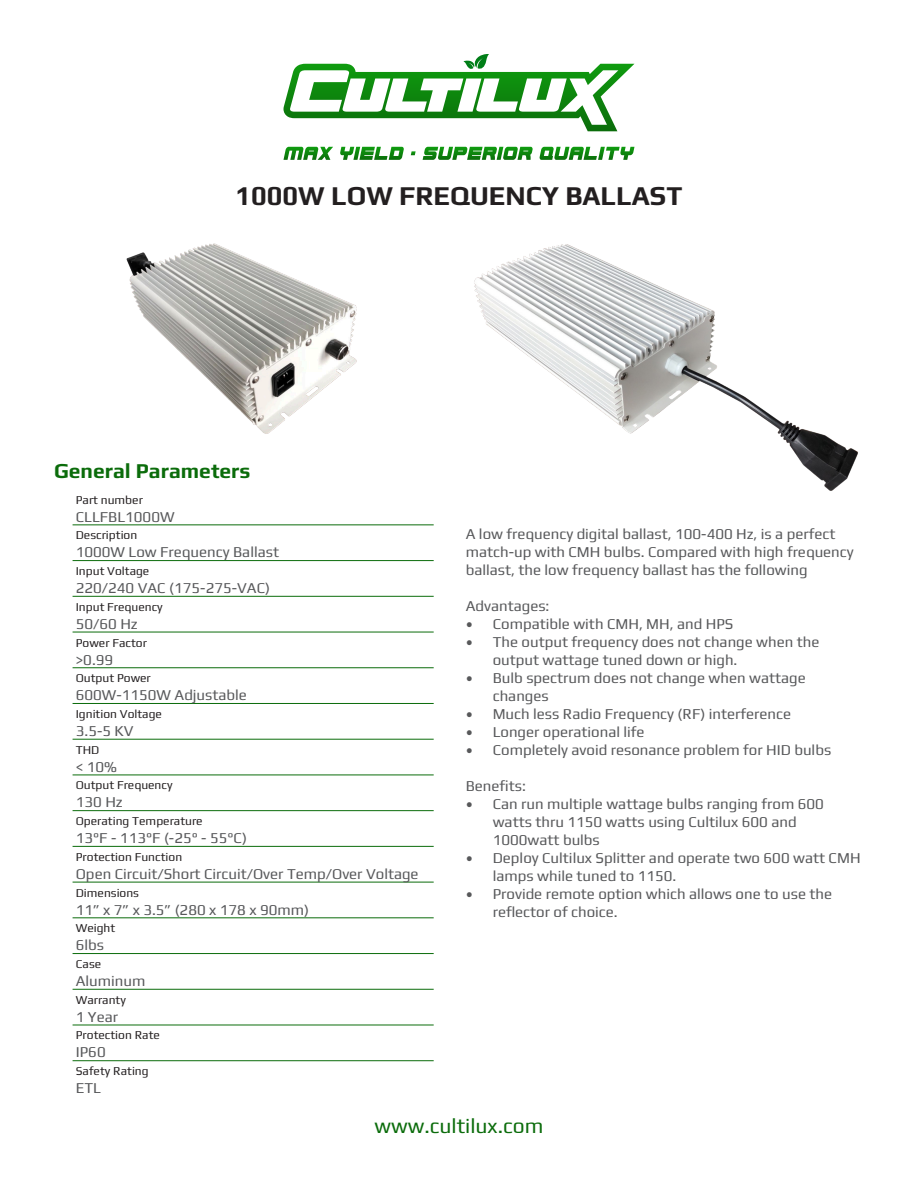
<style>
.page{position:relative;width:918px;height:1188px;background:#fff}
.page>*{position:absolute;margin:0;border:0;box-sizing:border-box;transform-origin:0 0}
.t1{font:700 27px "Play";color:#231f20}
.t2{font:700 21px "Play";color:#0b6c0b}
.t3{font:21px "Play";color:#0b6c0b}
.V{font:15px/18px "Play";color:#57585a}
.t4{font:12px "Play";color:#231f20}
</style>
<div class="page">
<svg style="left:411px;top:151px;width:5px;height:4px"></svg>
<svg style="left:284px;top:147px;width:49px;height:13px"></svg>
<svg style="left:340px;top:147px;width:64px;height:13px"></svg>
<svg style="left:423px;top:147px;width:110px;height:13px"></svg>
<svg style="left:540px;top:147px;width:94px;height:13px"></svg>
<svg style="left:284px;top:54px;width:350px;height:77px"></svg>
<hr style="left:73px;top:524px;width:361px;height:1px;background:#0b6c0b">
<hr style="left:73px;top:560px;width:361px;height:1px;background:#0b6c0b">
<hr style="left:73px;top:596px;width:361px;height:1px;background:#0b6c0b">
<hr style="left:73px;top:632px;width:361px;height:1px;background:#0b6c0b">
<hr style="left:73px;top:667px;width:361px;height:1px;background:#0b6c0b">
<hr style="left:73px;top:703px;width:361px;height:1px;background:#0b6c0b">
<hr style="left:73px;top:739px;width:361px;height:1px;background:#0b6c0b">
<hr style="left:73px;top:775px;width:361px;height:1px;background:#0b6c0b">
<hr style="left:73px;top:810px;width:361px;height:1px;background:#0b6c0b">
<hr style="left:73px;top:846px;width:361px;height:1px;background:#0b6c0b">
<hr style="left:73px;top:882px;width:361px;height:1px;background:#0b6c0b">
<hr style="left:73px;top:917px;width:361px;height:1px;background:#0b6c0b">
<hr style="left:73px;top:953px;width:361px;height:1px;background:#0b6c0b">
<hr style="left:73px;top:989px;width:361px;height:1px;background:#0b6c0b">
<hr style="left:73px;top:1025px;width:361px;height:1px;background:#0b6c0b">
<hr style="left:73px;top:1060px;width:361px;height:1px;background:#0b6c0b">
<img style="left:126px;top:243px;width:231px;height:191px">
<img style="left:474px;top:244px;width:384px;height:247px">
<p class="t1" style="left:236px;top:177px;width:448px">1000W LOW FREQUENCY BALLAST</p>
<p class="t2" style="left:54px;top:456px;width:198px">General Parameters</p>
<p class="t4" style="left:76px;top:491px;width:69px">Part number</p>
<p class="V" style="left:76px;top:507px;width:100px">CLLFBL1000W</p>
<p class="t4" style="left:76px;top:527px;width:63px">Description</p>
<p class="V" style="left:76px;top:542px;width:205px">1000W Low Frequency Ballast</p>
<p class="t4" style="left:76px;top:563px;width:75px">Input Voltage</p>
<p class="V" style="left:76px;top:578px;width:196px">220/240 VAC (175-275-VAC)</p>
<p class="t4" style="left:76px;top:598px;width:89px">Input Frequency</p>
<p class="V" style="left:76px;top:614px;width:63px">50/60 Hz</p>
<p class="t4" style="left:76px;top:634px;width:73px">Power Factor</p>
<p class="V" style="left:76px;top:649px;width:39px">&gt;0.99</p>
<p class="t4" style="left:76px;top:670px;width:77px">Output Power</p>
<p class="V" style="left:76px;top:685px;width:173px">600W-1150W Adjustable</p>
<p class="t4" style="left:76px;top:706px;width:88px">Ignition Voltage</p>
<p class="V" style="left:76px;top:721px;width:59px">3.5-5 KV</p>
<p class="t4" style="left:76px;top:741px;width:25px">THD</p>
<p class="V" style="left:76px;top:757px;width:43px">&lt; 10%</p>
<p class="t4" style="left:76px;top:777px;width:98px">Output Frequency</p>
<p class="V" style="left:76px;top:792px;width:48px">130 Hz</p>
<p class="t4" style="left:76px;top:813px;width:128px">Operating Temperature</p>
<p class="V" style="left:76px;top:828px;width:173px">13°F - 113°F (-25° - 55°C)</p>
<p class="t4" style="left:76px;top:848px;width:108px">Protection Function</p>
<p class="V" style="left:76px;top:864px;width:344px">Open Circuit/Short Circuit/Over Temp/Over Voltage</p>
<p class="t4" style="left:76px;top:884px;width:65px">Dimensions</p>
<p class="V" style="left:76px;top:899px;width:235px">11” x 7” x 3.5” (280 x 178 x 90mm)</p>
<p class="t4" style="left:76px;top:920px;width:41px">Weight</p>
<p class="V" style="left:76px;top:935px;width:30px">6lbs</p>
<p class="t4" style="left:76px;top:956px;width:27px">Case</p>
<p class="V" style="left:76px;top:971px;width:71px">Aluminum</p>
<p class="t4" style="left:76px;top:991px;width:52px">Warranty</p>
<p class="V" style="left:76px;top:1007px;width:44px">1 Year</p>
<p class="t4" style="left:76px;top:1027px;width:86px">Protection Rate</p>
<p class="V" style="left:76px;top:1042px;width:31px">IP60</p>
<p class="t4" style="left:76px;top:1063px;width:74px">Safety Rating</p>
<p class="V" style="left:76px;top:1078px;width:27px">ETL</p>
<p class="V" style="left:466px;top:524px;width:390px">A low frequency digital ballast, 100-400 Hz, is a perfect match-up with CMH bulbs. Compared with high frequency ballast, the low frequency ballast has the following</p>
<p class="V" style="left:466px;top:596px;width:85px">Advantages:</p>
<p class="V" style="left:466px;top:614px;width:269px">• Compatible with CMH, MH, and HPS</p>
<p class="V" style="left:493px;top:632px;width:328px;text-indent:-27px">• The output frequency does not change when the output wattage tuned down or high.</p>
<p class="V" style="left:493px;top:668px;width:315px;text-indent:-27px">• Bulb spectrum does not change when wattage changes</p>
<p class="V" style="left:466px;top:704px;width:327px">• Much less Radio Frequency (RF) interference</p>
<p class="V" style="left:466px;top:722px;width:180px">• Longer operational life</p>
<p class="V" style="left:466px;top:740px;width:367px">• Completely avoid resonance problem for HID bulbs</p>
<p class="V" style="left:466px;top:776px;width:62px">Benefits:</p>
<p class="V" style="left:493px;top:794px;width:333px;text-indent:-27px">• Can run multiple wattage bulbs ranging from 600 watts thru 1150 watts using Cultilux 600 and<br>1000watt bulbs</p>
<p class="V" style="left:493px;top:848px;width:369px;text-indent:-27px">• Deploy Cultilux Splitter and operate two 600 watt CMH lamps while tuned to 1150.</p>
<p class="V" style="left:493px;top:884px;width:341px;text-indent:-27px">• Provide remote option which allows one to use the reflector of choice.</p>
<h2 class="t3" style="left:375px;top:1112px;width:170px">www.cultilux.com</h2>
</div>
